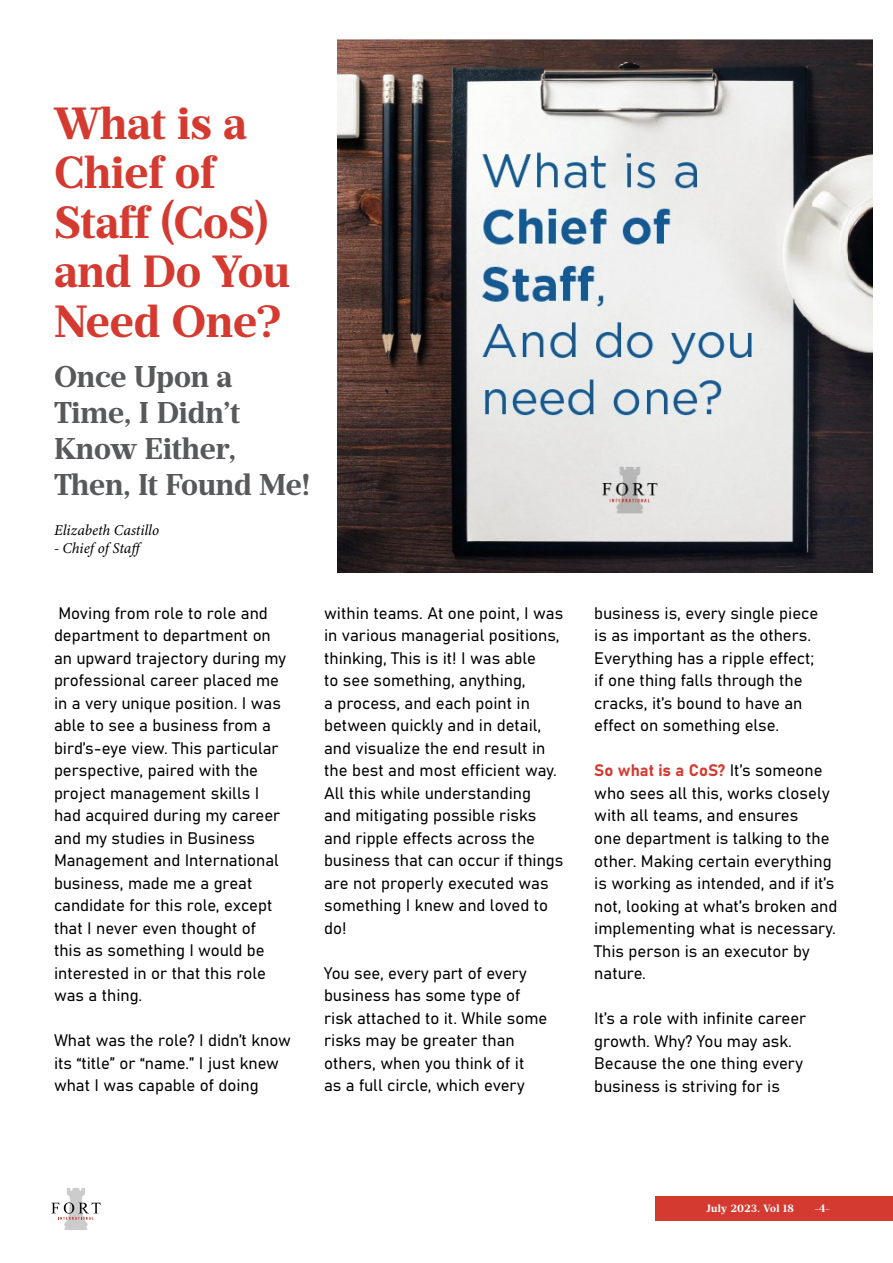
<style>
.page{position:relative;width:893px;height:1263px;background:#fff}
.page>*{position:absolute;margin:0;border:0;box-sizing:border-box;transform-origin:0 0}
.t1{font:700 45px/49.5px "Prumo Text";color:#d43a30}
.t2{font:700 30px/36px "Prumo Text";color:#58595b}
.t3{font:16.5px/22.5px "Bahnschrift";color:#000}
.t4{font:italic 15px "Minion Variable Concept";color:#000}
.t5{font:700 10.5px "Prumo Text";letter-spacing:.04em;color:#fff}
.s1{color:#d43a30}
</style>
<div class="page">
<div style="left:655px;top:1196px;width:238px;height:25px;background:#d43a30"></div>
<svg style="left:51px;top:1188px;width:50px;height:42px"></svg>
<img style="left:338px;top:40px;width:534px;height:532px">
<h1 class="t1" style="left:54px;top:100px;width:237px">What is a<br>Chief of<br>Staff (CoS) and Do You<br>Need One?</h1>
<h2 class="t2" style="left:54px;top:359px;width:258px">Once Upon a<br>Time, I Didn’t<br>Know Either,<br>Then, It Found Me!</h2>
<p class="t4" style="left:54px;top:520px;width:107px">Elizabeth Castillo</p>
<p class="t4" style="left:54px;top:538px;width:92px">- Chief of Staff</p>
<p class="t3" style="left:54px;top:601px;width:234px">Moving from role to role and department to department on an upward trajectory during my professional career placed me in a very unique position. I was able to see a business from a bird’s-eye view. This particular perspective, paired with the project management skills I had acquired during my career and my studies in Business<br>Management and International business, made me a great candidate for this role, except that I never even thought of this as something I would be interested in or that this role was a thing.</p>
<p class="t3" style="left:54px;top:1028px;width:238px">What was the role? I didn’t know its “title” or “name.” I just knew what I was capable of doing</p>
<p class="t3" style="left:324px;top:601px;width:241px">within teams. At one point, I was in various managerial positions, thinking, This is it! I was able<br>to see something, anything,<br>a process, and each point in between quickly and in detail, and visualize the end result in the best and most efficient way.<br>All this while understanding<br>and mitigating possible risks and ripple effects across the business that can occur if things are not properly executed was something I knew and loved to do!</p>
<p class="t3" style="left:324px;top:961px;width:225px">You see, every part of every business has some type of risk attached to it. While some risks may be greater than others, when you think of it<br>as a full circle, which every</p>
<p class="t3" style="left:594px;top:601px;width:225px">business is, every single piece is as important as the others.<br>Everything has a ripple effect; if one thing falls through the cracks, it’s bound to have an effect on something else.</p>
<p class="t3" style="left:594px;top:758px;width:245px"><span class="s1">So what is a CoS?</span> It’s someone who sees all this, works closely with all teams, and ensures<br>one department is talking to the other. Making certain everything is working as intended, and if it’s not, looking at what’s broken and implementing what is necessary.<br>This person is an executor by nature.</p>
<p class="t3" style="left:594px;top:1006px;width:213px">It’s a role with infinite career growth. Why? You may ask.<br>Because the one thing every business is striving for is</p>
<p class="t5" style="left:707px;top:1202px;width:89px">July 2023. Vol 18</p>
<p class="t5" style="left:815px;top:1202px;width:17px">-4-</p>
</div>
